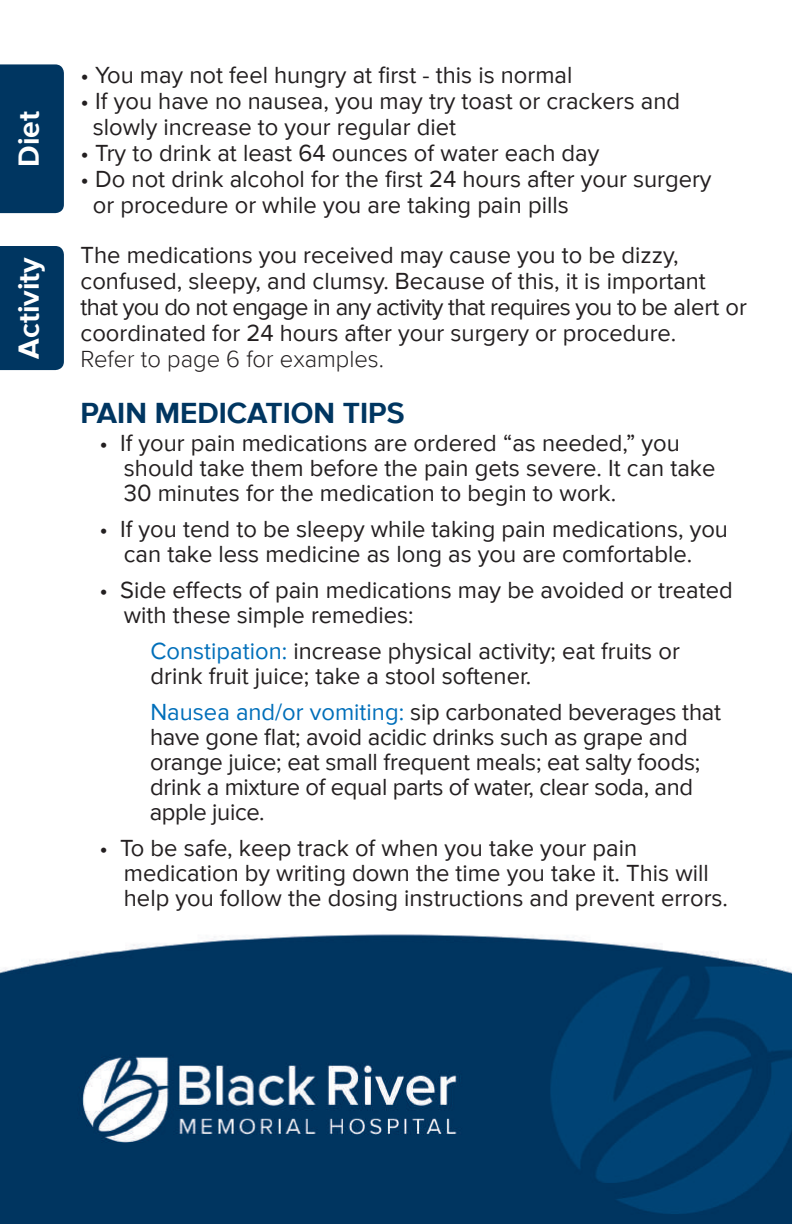
<style>
.page{position:relative;width:792px;height:1224px;background:#fff}
.page>*{position:absolute;margin:0;border:0;box-sizing:border-box;transform-origin:0 0}
.t1{font:700 30px "Proxima Nova";color:#003661}
.t2{font:700 30px "Proxima Nova";color:#fff}
.t3{font:24px/25px "Proxima Nova";color:#231f20}
.t4{font:300 24px "Proxima Nova";color:#231f20}
.s1{color:#006fba}
</style>
<div class="page">
<img style="left:0;top:213px;width:792px;height:1011px">
<div style="left:0;top:64px;width:64px;height:149px;background:#003661"></div>
<div style="left:0;top:246px;width:64px;height:124px;background:#003661"></div>
<p class="t2" style="left:11px;top:167px;width:57px;rotate:-90deg">Diet</p>
<p class="t2" style="left:11px;top:359px;width:104px;rotate:-90deg">Activity</p>
<p class="t3" style="left:81px;top:64px;width:493px">• You may not feel hungry at first - this is normal</p>
<p class="t3" style="left:93px;top:89px;width:589px;line-height:26px;text-indent:-12px">• If you have no nausea, you may try toast or crackers and slowly increase to your regular diet</p>
<p class="t3" style="left:81px;top:142px;width:520px">• Try to drink at least 64 ounces of water each day</p>
<p class="t3" style="left:93px;top:167px;width:620px;line-height:26px;text-indent:-12px">• Do not drink alcohol for the first 24 hours after your surgery or procedure or while you are taking pain pills</p>
<p class="t3" style="left:81px;top:243px;width:668px;line-height:26px">The medications you received may cause you to be dizzy, confused, sleepy, and clumsy. Because of this, it is important that you do not engage in any activity that requires you to be alert or coordinated for 24 hours after your surgery or procedure.</p>
<p class="t4" style="left:81px;top:346px;width:305px">Refer to page 6 for examples.</p>
<p class="t1" style="left:81px;top:396px;width:325px">PAIN MEDICATION TIPS</p>
<p class="t3" style="left:124px;top:432px;width:593px;text-indent:-25px">• If your pain medications are ordered “as needed,” you should take them before the pain gets severe. It can take<br>30 minutes for the medication to begin to work.</p>
<p class="t3" style="left:99px;top:518px;width:630px;text-align:center">• If you tend to be sleepy while taking pain medications, you can take less medicine as long as you are comfortable.</p>
<p class="t3" style="left:124px;top:579px;width:610px;text-indent:-25px">• Side effects of pain medications may be avoided or treated with these simple remedies:</p>
<p class="t3" style="left:151px;top:640px;width:531px"><span class="s1">Constipation:</span> increase physical activity; eat fruits or drink fruit juice; take a stool softener.</p>
<p class="t3" style="left:150px;top:701px;width:573px"><span class="s1">Nausea and/or vomiting:</span> sip carbonated beverages that have gone flat; avoid acidic drinks such as grape and orange juice; eat small frequent meals; eat salty foods; drink a mixture of equal parts of water, clear soda, and apple juice.</p>
<p class="t3" style="left:124px;top:837px;width:606px;text-indent:-25px">• To be safe, keep track of when you take your pain medication by writing down the time you take it. This will help you follow the dosing instructions and prevent errors.</p>
</div>
